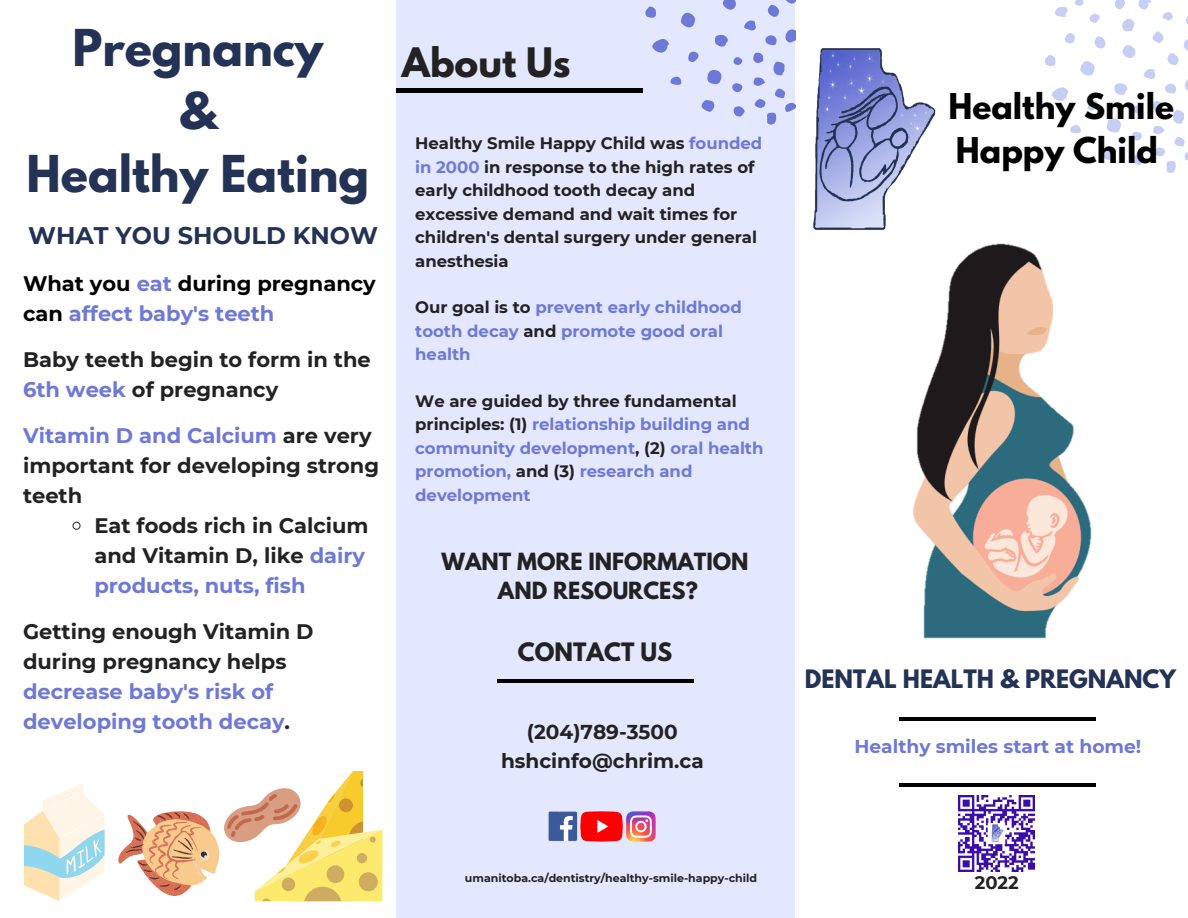
<style>
.page{position:relative;width:1188px;height:918px;background:#fff}
.page>*{position:absolute;margin:0;border:0;box-sizing:border-box;transform-origin:0 0}
.t1{font:700 45px/63px "League Spartan";color:#243256;text-align:center}
.t2{font:700 36px "League Spartan";color:#222}
.t3{font:700 31.5px/43.8px "League Spartan";color:#000}
.t4{font:700 24px "Montserrat";color:#243256}
.t5{font:700 22.5px "League Spartan";color:#243256}
.t6{font:700 22.5px "League Spartan";color:#222}
.t7{font:700 21px/30px "Montserrat";color:#222}
.t8{font:700 21px/30px "Montserrat";color:#000}
.t9{font:700 21px/30px "Montserrat";color:#6e78d6}
.t10{font:700 21px/29.2px "League Spartan";color:#222;text-align:center}
.t11{font:700 20.1px/28.2px "Montserrat";color:#222;text-align:center}
.t12{font:700 18.75px "Montserrat";color:#6e78d6}
.t13{font:700 18px "Montserrat";color:#222}
.t14{font:700 16.5px/23.7px "Montserrat";color:#6e78d6}
.t15{font:700 16.5px/23.7px "Montserrat";color:#222}
.t16{font:700 10.95px "Montserrat";color:#222}
.s1{color:#6e78d6}
.s2{color:#222}
</style>
<div class="page">
<img style="left:794px;top:36px;width:142px;height:216px">
<div style="left:396px;top:0;width:398px;height:918px;background:#e3e8ff"></div>
<hr style="left:899px;top:717px;width:197px;height:4px;background:#000">
<hr style="left:899px;top:783px;width:197px;height:3px;background:#000">
<hr style="left:497px;top:679px;width:197px;height:3px;background:#000">
<div style="left:396px;top:88px;width:246px;height:5px;background:#000"></div>
<img style="left:549px;top:811px;width:107px;height:31px">
<svg style="left:1107px;top:118px;width:14px;height:15px"></svg>
<svg style="left:1052px;top:87px;width:17px;height:14px"></svg>
<svg style="left:1080px;top:61px;width:15px;height:15px"></svg>
<svg style="left:1122px;top:45px;width:14px;height:13px"></svg>
<svg style="left:1114px;top:83px;width:14px;height:12px"></svg>
<svg style="left:1122px;top:19px;width:13px;height:13px"></svg>
<svg style="left:1138px;top:0;width:13px;height:10px"></svg>
<svg style="left:1101px;top:148px;width:13px;height:12px"></svg>
<svg style="left:1055px;top:7px;width:13px;height:10px"></svg>
<svg style="left:1094px;top:36px;width:11px;height:12px"></svg>
<svg style="left:1045px;top:55px;width:11px;height:11px"></svg>
<svg style="left:1143px;top:31px;width:45px;height:63px"></svg>
<svg style="left:1133px;top:155px;width:11px;height:10px"></svg>
<svg style="left:1115px;top:0;width:10px;height:9px"></svg>
<svg style="left:1088px;top:100px;width:10px;height:10px"></svg>
<svg style="left:1065px;top:33px;width:10px;height:10px"></svg>
<svg style="left:1070px;top:125px;width:11px;height:9px"></svg>
<svg style="left:1186px;top:17px;width:2px;height:7px"></svg>
<svg style="left:1153px;top:101px;width:35px;height:72px"></svg>
<svg style="left:1089px;top:14px;width:11px;height:9px"></svg>
<svg style="left:1132px;top:131px;width:10px;height:10px"></svg>
<svg style="left:1162px;top:12px;width:11px;height:9px"></svg>
<svg style="left:1075px;top:0;width:9px;height:6px"></svg>
<div style="left:1133px;top:105px;width:9px;height:8px;background:#c6cef3;border-radius:4px"></div>
<svg style="left:707px;top:70px;width:15px;height:14px"></svg>
<svg style="left:652px;top:39px;width:17px;height:14px"></svg>
<svg style="left:681px;top:13px;width:14px;height:14px"></svg>
<svg style="left:785px;top:29px;width:10px;height:14px"></svg>
<svg style="left:723px;top:0;width:13px;height:10px"></svg>
<svg style="left:715px;top:35px;width:13px;height:12px"></svg>
<svg style="left:702px;top:100px;width:12px;height:12px"></svg>
<svg style="left:768px;top:0;width:27px;height:17px"></svg>
<svg style="left:645px;top:6px;width:11px;height:12px"></svg>
<svg style="left:765px;top:35px;width:12px;height:10px"></svg>
<svg style="left:744px;top:20px;width:12px;height:11px"></svg>
<svg style="left:734px;top:106px;width:11px;height:11px"></svg>
<svg style="left:688px;top:52px;width:11px;height:10px"></svg>
<svg style="left:670px;top:76px;width:12px;height:9px"></svg>
<svg style="left:753px;top:52px;width:42px;height:73px"></svg>
<svg style="left:732px;top:83px;width:11px;height:9px"></svg>
<div style="left:734px;top:57px;width:8px;height:8px;background:#6e78d6;border-radius:4px"></div>
<svg style="left:24px;top:783px;width:81px;height:118px"></svg>
<svg style="left:72px;top:521px;width:9px;height:9px"></svg>
<svg style="left:118px;top:771px;width:265px;height:131px"></svg>
<img style="left:866px;top:239px;width:226px;height:400px">
<img style="left:958px;top:795px;width:77px;height:77px">
<h1 class="t1" style="left:27px;top:22px;width:344px">Pregnancy<br>&amp;<br>Healthy Eating</h1>
<h3 class="t4" style="left:28px;top:221px;width:351px">WHAT YOU SHOULD KNOW</h3>
<p class="t8" style="left:23px;top:269px;width:354px">What you <span class="s1">eat</span> during pregnancy can <span class="s1">affect baby's teeth</span></p>
<p class="t7" style="left:23px;top:345px;width:349px">Baby teeth begin to form in the<br><span class="s1">6th week</span> of pregnancy</p>
<p class="t7" style="left:23px;top:421px;width:358px"><span class="s1">Vitamin D and Calcium</span> are very important for developing strong teeth</p>
<p class="t7" style="left:94px;top:511px;width:276px">Eat foods rich in Calcium and Vitamin D, like <span class="s1">dairy products, nuts, fish</span></p>
<p class="t7" style="left:23px;top:617px;width:292px">Getting enough Vitamin D during pregnancy helps</p>
<p class="t9" style="left:23px;top:677px;width:269px">decrease baby's risk of developing tooth decay<span class="s2">.</span></p>
<h2 class="t2" style="left:402px;top:45px;width:170px">About Us</h2>
<p class="t15" style="left:415px;top:131px;width:349px">Healthy Smile Happy Child was <span class="s1">founded in 2000</span> in response to the high rates of early childhood tooth decay and excessive demand and wait times for children's dental surgery under general anesthesia</p>
<p class="t14" style="left:415px;top:295px;width:328px"><span class="s2">Our goal is to</span> prevent early childhood tooth decay <span class="s2">and</span> promote good oral health</p>
<p class="t14" style="left:415px;top:389px;width:350px"><span class="s2">We are guided by three fundamental principles: (1)</span> relationship building and community development<span class="s2">, (2)</span> oral health promotion, <span class="s2">and (3)</span> research and development</p>
<p class="t10" style="left:442px;top:550px;width:308px">WANT MORE INFORMATION<br>AND RESOURCES?</p>
<h3 class="t6" style="left:518px;top:641px;width:156px">CONTACT US</h3>
<p class="t11" style="left:501px;top:718px;width:204px">(204)789-3500 hshcinfo@chrim.ca</p>
<p class="t16" style="left:465px;top:871px;width:294px">umanitoba.ca/dentistry/healthy-smile-happy-child</p>
<h3 class="t3" style="left:948px;top:88px;width:227px">Healthy Smile<br>Happy Child</h3>
<h3 class="t5" style="left:805px;top:668px;width:373px">DENTAL HEALTH &amp; PREGNANCY</h3>
<p class="t12" style="left:854px;top:735px;width:288px">Healthy smiles start at home!</p>
<p class="t13" style="left:975px;top:872px;width:46px">2022</p>
</div>
